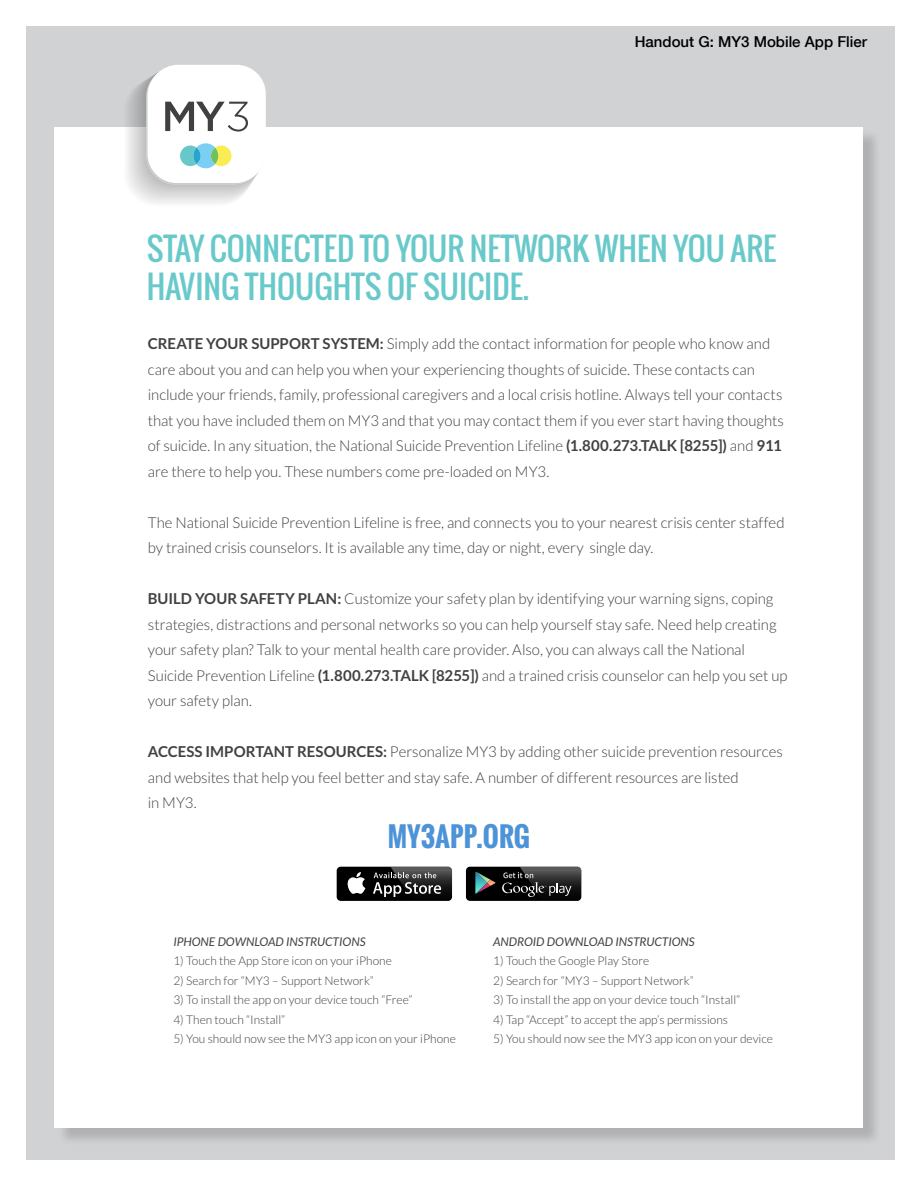
<style>
.page{position:relative;width:918px;height:1188px;background:#fff}
.page>*{position:absolute;margin:0;border:0;box-sizing:border-box;transform-origin:0 0}
.t1{font:31.35px/37.7px "Oswald";color:#69c9ca}
.t2{font:700 27px "Oswald";color:#4d93d7}
.text{font:300 15px/25.5px "Lato";letter-spacing:-.005em;color:#414142}
.t3{font:500 15px "Helvetica Neue";color:#000}
.t4{font:300 12px "Lato";color:#414142}
.t5{font:italic 12px "Lato";color:#414142}
.s1{font-weight:700}
</style>
<div class="page">
<div style="left:26px;top:27px;width:869px;height:1133px;background:#d1d2d4"></div>
<div style="left:57px;top:130px;width:825px;height:1017px;background:#231f20;opacity:.19"></div>
<div style="left:55px;top:127px;width:808px;height:1001px;background:#fff"></div>
<svg style="left:127px;top:66px;width:137px;height:137px"></svg>
<div style="left:467px;top:867px;width:114px;height:33px;background:#000;border-radius:3px"></div>
<svg style="left:502px;top:867px;width:79px;height:34px"></svg>
<svg style="left:475px;top:872px;width:21px;height:22px"></svg>
<div style="left:337px;top:867px;width:114px;height:33px;background:#000;border-radius:3px"></div>
<svg style="left:347px;top:872px;width:18px;height:22px"></svg>
<svg style="left:373px;top:867px;width:79px;height:34px"></svg>
<p class="t3" style="left:635px;top:30px;width:234px">Handout G: MY3 Mobile App Flier</p>
<p class="t1" style="left:147px;top:230px;width:631px">STAY CONNECTED TO YOUR NETWORK WHEN YOU ARE<br>HAVING THOUGHTS OF SUICIDE.</p>
<p class="text" style="left:148px;top:331px;width:638px"><span class="s1">CREATE YOUR SUPPORT SYSTEM:</span> Simply add the contact information for people who know and care about you and can help you when your experiencing thoughts of suicide. These contacts can include your friends, family, professional caregivers and a local crisis hotline. Always tell your contacts that you have included them on MY3 and that you may contact them if you ever start having thoughts of suicide. In any situation, the National Suicide Prevention Lifeline <span class="s1">(1.800.273.TALK [8255])</span> and <span class="s1">911 </span>are there to help you. These numbers come pre-loaded on MY3.</p>
<p class="text" style="left:148px;top:509px;width:638px">The National Suicide Prevention Lifeline is free, and connects you to your nearest crisis center staffed by trained crisis counselors. It is available any time, day or night, every single day.</p>
<p class="text" style="left:148px;top:586px;width:641px"><span class="s1">BUILD YOUR SAFETY PLAN:</span> Customize your safety plan by identifying your warning signs, coping strategies, distractions and personal networks so you can help yourself stay safe. Need help creating your safety plan? Talk to your mental health care provider. Also, you can always call the National Suicide Prevention Lifeline <span class="s1">(1.800.273.TALK [8255])</span> and a trained crisis counselor can help you set up your safety plan.</p>
<p class="text" style="left:148px;top:739px;width:637px"><span class="s1">ACCESS IMPORTANT RESOURCES:</span> Personalize MY3 by adding other suicide prevention resources and websites that help you feel better and stay safe. A number of different resources are listed<br>in MY3.</p>
<p class="t2" style="left:388px;top:817px;width:144px">MY3APP.ORG</p>
<p class="t5" style="left:173px;top:935px;width:194px">IPHONE DOWNLOAD INSTRUCTIONS</p>
<p class="t4" style="left:173px;top:954px;width:220px">1) Touch the App Store icon on your iPhone</p>
<p class="t4" style="left:173px;top:974px;width:202px">2) Search for “MY3 – Support Network”</p>
<p class="t4" style="left:173px;top:993px;width:241px">3) To install the app on your device touch “Free”</p>
<p class="t4" style="left:173px;top:1013px;width:113px">4) Then touch “Install”</p>
<p class="t4" style="left:173px;top:1032px;width:284px">5) You should now see the MY3 app icon on your iPhone</p>
<p class="t5" style="left:493px;top:935px;width:203px">ANDROID DOWNLOAD INSTRUCTIONS</p>
<p class="t4" style="left:493px;top:954px;width:158px">1) Touch the Google Play Store</p>
<p class="t4" style="left:493px;top:974px;width:202px">2) Search for “MY3 – Support Network”</p>
<p class="t4" style="left:493px;top:993px;width:249px">3) To install the app on your device touch “Install”</p>
<p class="t4" style="left:493px;top:1013px;width:236px">4) Tap “Accept” to accept the app’s permissions</p>
<p class="t4" style="left:493px;top:1032px;width:281px">5) You should now see the MY3 app icon on your device</p>
</div>
